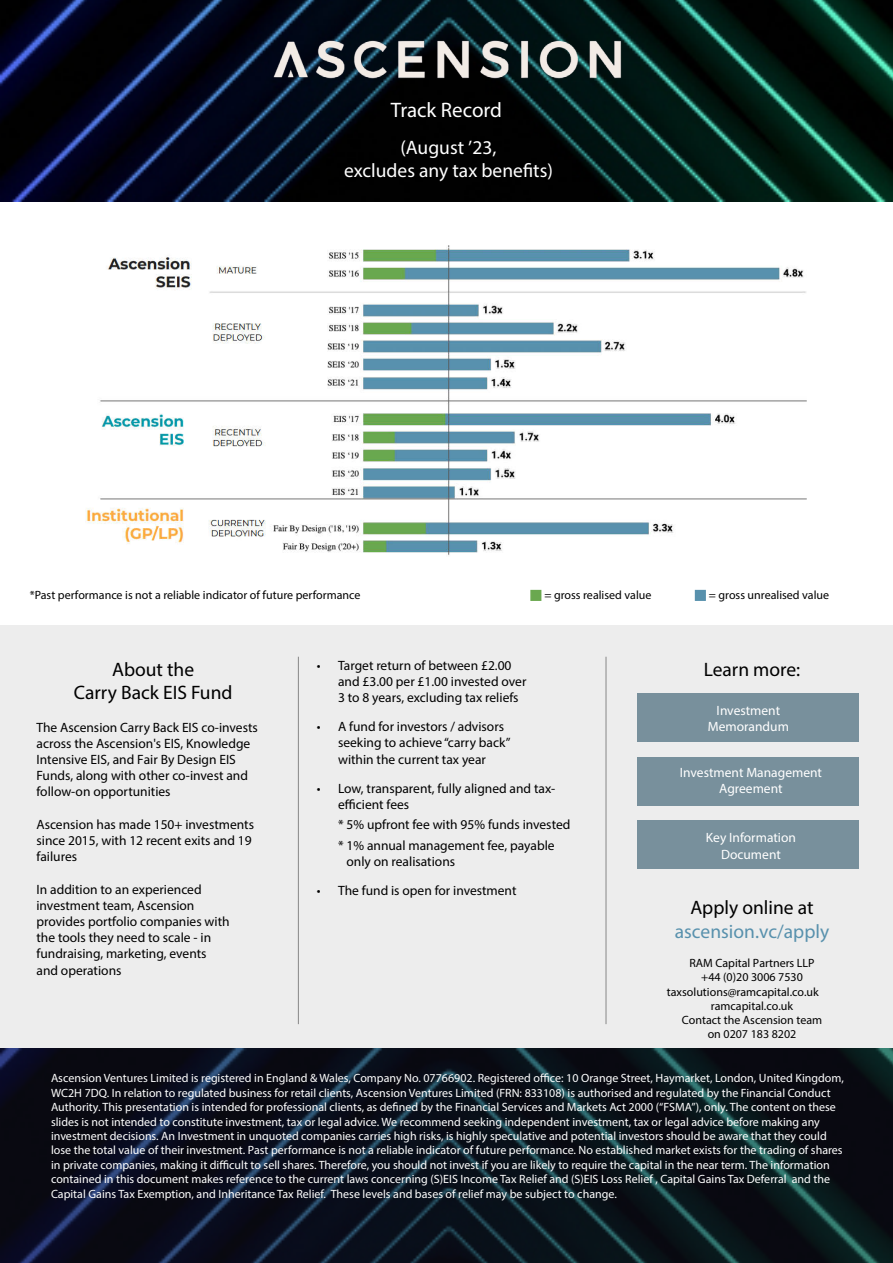
<style>
.page{position:relative;width:893px;height:1263px;background:#fff}
.page>*{position:absolute;margin:0;border:0;box-sizing:border-box;transform-origin:0 0}
.t1{font:21px "Myriad Pro";color:#fff}
.t2{font:19.5px/23.4px "Myriad Pro";color:#000;text-align:center}
.t3{font:19.5px/23.4px "Myriad Pro";color:#fff;text-align:center}
.t4{font:19.5px "Myriad Pro";color:#5891ad}
.t5{font:13.5px/16.2px "Myriad Pro";color:#000}
.t6{font:13.5px/16.2px "Myriad Pro";color:#fff;text-align:center}
.t7{font:12px/14.4px "Myriad Pro";color:#fff}
.t8{font:12px "Myriad Pro";color:#000}
</style>
<div class="page">
<div style="left:0;top:625px;width:893px;height:423px;background:#ededed"></div>
<div style="left:638px;top:693px;width:221px;height:48px;background:#78909c"></div>
<div style="left:638px;top:757px;width:221px;height:48px;background:#78909c"></div>
<div style="left:638px;top:820px;width:221px;height:48px;background:#78909c"></div>
<svg style="left:0;top:1048px;width:893px;height:215px;background:#0b121d"></svg>
<img style="left:0;top:0;width:893px;height:202px">
<img style="left:272px;top:33px;width:352px;height:54px">
<div style="left:530px;top:590px;width:11px;height:11px;background:#6aa84f;border:2px solid #6aa84f"></div>
<div style="left:695px;top:590px;width:11px;height:11px;background:#5891ad;border:2px solid #5891ad"></div>
<hr style="left:298px;top:657px;width:1px;height:367px;background:#878787">
<hr style="left:606px;top:657px;width:1px;height:367px;background:#878787">
<img style="left:85px;top:245px;width:722px;height:310px">
<h1 class="t1" style="left:391px;top:97px;width:113px">Track Record</h1>
<h2 class="t3" style="left:344px;top:136px;width:210px">(August ’23,<br>excludes any tax benefits)</h2>
<p class="t8" style="left:30px;top:588px;width:332px">*Past performance is not a reliable indicator of future performance</p>
<p class="t8" style="left:544px;top:588px;width:109px">= gross realised value</p>
<p class="t8" style="left:709px;top:588px;width:122px">= gross unrealised value</p>
<p class="t5" style="left:338px;top:657px;width:190px;text-indent:-21px">• Target return of between £2.00 and £3.00 per £1.00 invested over<br>3 to 8 years, excluding tax reliefs</p>
<p class="t5" style="left:338px;top:718px;width:174px;text-indent:-21px">• A fund for investors / advisors seeking to achieve “carry back” within the current tax year</p>
<p class="t5" style="left:338px;top:780px;width:219px;text-indent:-21px">• Low, transparent, fully aligned and tax&shy;efficient fees</p>
<p class="t5" style="left:338px;top:814px;width:234px;line-height:20.4px">* 5% upfront fee with 95% funds invested * 1% annual management fee, payable</p>
<p class="t5" style="left:346px;top:853px;width:110px">only on realisations</p>
<p class="t5" style="left:317px;top:882px;width:201px">• The fund is open for investment</p>
<h2 class="t2" style="left:74px;top:657px;width:160px">About the<br>Carry Back EIS Fund</h2>
<h2 class="t2" style="left:704px;top:657px;width:98px">Learn more:</h2>
<p class="t6" style="left:708px;top:702px;width:83px">Investment<br>Memorandum</p>
<p class="t6" style="left:680px;top:764px;width:144px">Investment Management<br>Agreement</p>
<p class="t6" style="left:706px;top:829px;width:92px">Key Information<br>Document</p>
<p class="t5" style="left:36px;top:719px;width:223px">The Ascension Carry Back EIS co-invests across the Ascension's EIS, Knowledge Intensive EIS, and Fair By Design EIS Funds, along with other co-invest and follow-on opportunities</p>
<p class="t5" style="left:36px;top:816px;width:219px">Ascension has made 150+ investments since 2015, with 12 recent exits and 19 failures</p>
<p class="t5" style="left:36px;top:881px;width:195px">In addition to an experienced investment team, Ascension provides portfolio companies with the tools they need to scale - in fundraising, marketing, events and operations</p>
<h2 class="t2" style="left:690px;top:896px;width:125px">Apply online at</h2>
<h2 class="t4" style="left:675px;top:919px;width:156px">ascension.vc/apply</h2>
<p class="t8" style="left:689px;top:955px;width:127px">RAM Capital Partners LLP</p>
<p class="t8" style="left:701px;top:970px;width:103px">+44 (0)20 3006 7530</p>
<p class="t8" style="left:667px;top:984px;width:153px">taxsolutions@ramcapital.co.uk</p>
<p class="t8" style="left:711px;top:999px;width:84px">ramcapital.co.uk</p>
<p class="t8" style="left:682px;top:1012px;width:142px">Contact the Ascension team</p>
<p class="t8" style="left:708px;top:1027px;width:90px">on 0207 183 8202</p>
<p class="t7" style="left:51px;top:1071px;width:794px">Ascension Ventures Limited is registered in England &amp; Wales, Company No. 07766902. Registered office: 10 Orange Street, Haymarket, London, United Kingdom, WC2H 7DQ. In relation to regulated business for retail clients, Ascension Ventures Limited (FRN: 833108) is authorised and regulated by the Financial Conduct Authority. This presentation is intended for professional clients, as defined by the Financial Services and Markets Act 2000 (“FSMA”), only. The content on these slides is not intended to constitute investment, tax or legal advice. We recommend seeking independent investment, tax or legal advice before making any investment decisions. An Investment in unquoted companies carries high risks, is highly speculative and potential investors should be aware that they could lose the total value of their investment. Past performance is not a reliable indicator of future performance. No established market exists for the trading of shares in private companies, making it difficult to sell shares. Therefore, you should not invest if you are likely to require the capital in the near term. The information contained in this document makes reference to the current laws concerning (S)EIS Income Tax Relief and (S)EIS Loss Relief , Capital Gains Tax Deferral and the Capital Gains Tax Exemption, and Inheritance Tax Relief. These levels and bases of relief may be subject to change.</p>
</div>
